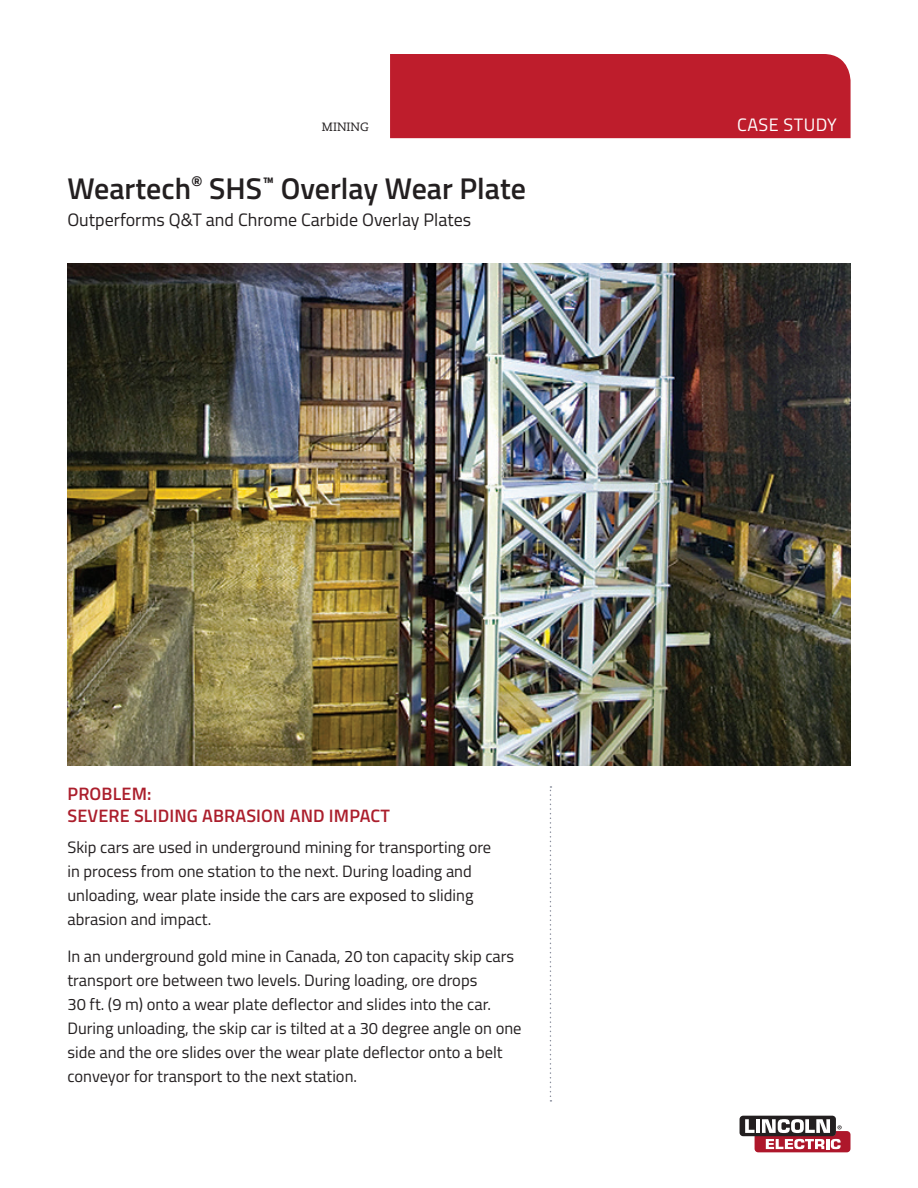
<style>
.page{position:relative;width:918px;height:1188px;background:#fff}
.page>*{position:absolute;margin:0;border:0;box-sizing:border-box;transform-origin:0 0}
.t1{font:600 30px "Titillium";color:#231f20}
.t2{font:18px "Titillium";color:#231f20}
.t3{font:600 18px/22.5px "Titillium";letter-spacing:.01em;color:#ab1e2c}
.t4{font:18px "Titillium";letter-spacing:.025em;color:#fff}
.t5{font:16.5px/24px "Titillium";color:#231f20}
.t6{font:12px "Caecilia LT Std";color:#231f20}
</style>
<div class="page">
<svg style="left:550px;top:786px;width:1px;height:316px"></svg>
<div style="left:390px;top:54px;width:461px;height:84px;background:#be1d2c"></div>
<img style="left:67px;top:264px;width:784px;height:502px">
<div style="left:740px;top:1116px;width:96px;height:20px;background:#231f20;border-radius:4px"></div>
<svg style="left:745px;top:1119px;width:106px;height:33px"></svg>
<p class="t6" style="left:322px;top:120px;width:48px">MINING</p>
<p class="t4" style="left:737px;top:111px;width:101px">CASE STUDY</p>
<p class="t1" style="left:67px;top:166px;width:460px">Weartech<sup>®</sup> SHS<sup>™</sup> Overlay Wear Plate</p>
<p class="t2" style="left:67px;top:206px;width:405px">Outperforms Q&amp;T and Chrome Carbide Overlay Plates</p>
<p class="t3" style="left:68px;top:781px;width:324px">PROBLEM:<br>SEVERE SLIDING ABRASION AND IMPACT</p>
<p class="t5" style="left:67px;top:834px;width:425px">Skip cars are used in underground mining for transporting ore in process from one station to the next. During loading and unloading, wear plate inside the cars are exposed to sliding abrasion and impact.</p>
<p class="t5" style="left:67px;top:944px;width:456px">In an underground gold mine in Canada, 20 ton capacity skip cars transport ore between two levels. During loading, ore drops<br>30 ft. (9 m) onto a wear plate deflector and slides into the car.<br>During unloading, the skip car is tilted at a 30 degree angle on one side and the ore slides over the wear plate deflector onto a belt conveyor for transport to the next station.</p>
</div>
